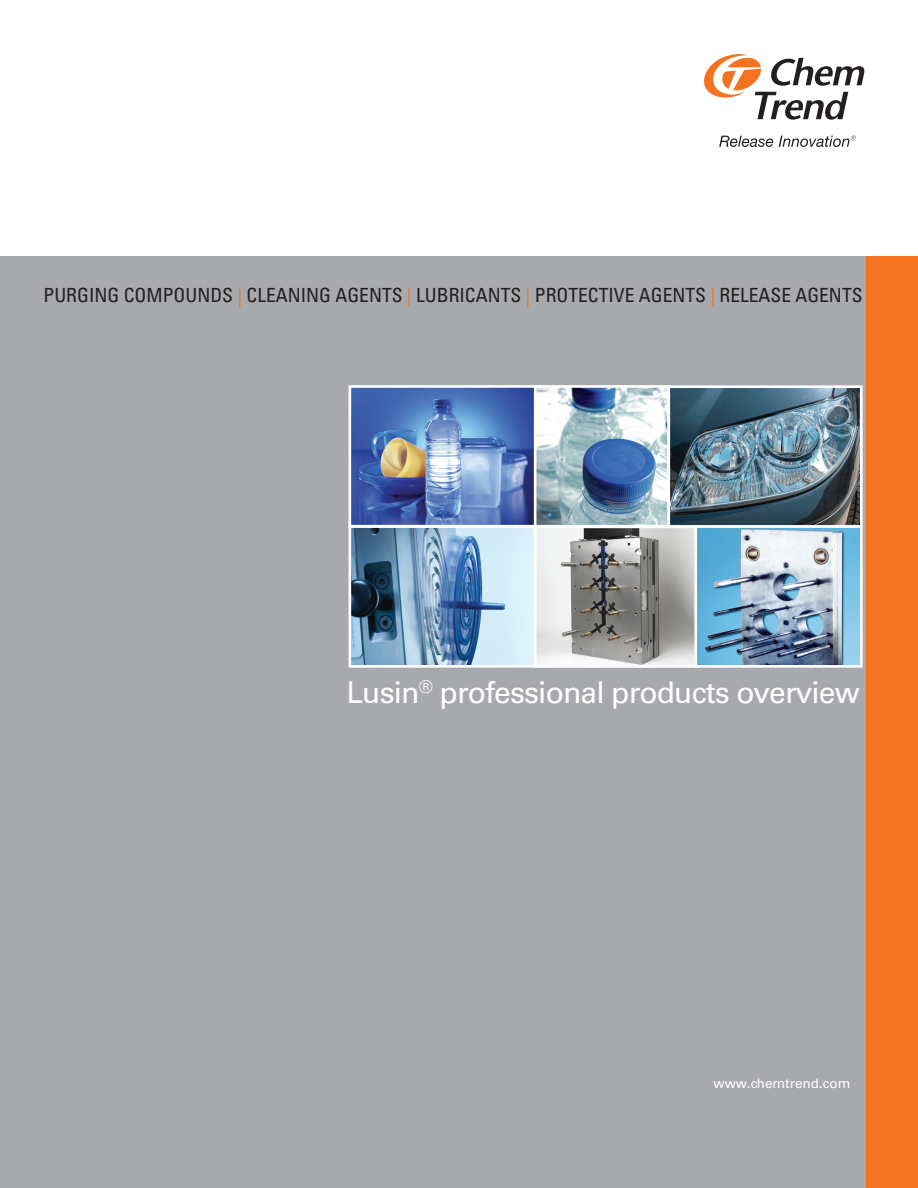
<style>
.page{position:relative;width:918px;height:1188px;background:#fff}
.page>*{position:absolute;margin:0;border:0;box-sizing:border-box;transform-origin:0 0}
.t1{font:30px "Univers";letter-spacing:-.03em;color:#fff}
.t2{font:condensed 19.5px "Univers";color:#231f20}
.t3{font:13.5px "Univers";color:#fff}
.s1{color:#f47321}
</style>
<div class="page">
<div style="left:0;top:256px;width:893px;height:932px;background:#a8a9ad"></div>
<div style="left:866px;top:256px;width:52px;height:932px;background:#f47321"></div>
<svg style="left:719px;top:136px;width:54px;height:11px"></svg>
<svg style="left:704px;top:54px;width:160px;height:66px"></svg>
<svg style="left:779px;top:135px;width:77px;height:12px"></svg>
<img style="left:353px;top:389px;width:506px;height:135px">
<div style="left:533px;top:385px;width:137px;height:142px;border:3px solid #fff"></div>
<div style="left:349px;top:385px;width:187px;height:142px;border:3px solid #fff"></div>
<div style="left:668px;top:385px;width:195px;height:143px;border:3px solid #fff"></div>
<img style="left:538px;top:529px;width:321px;height:135px">
<div style="left:694px;top:525px;width:169px;height:143px;border:3px solid #fff"></div>
<img style="left:353px;top:529px;width:179px;height:135px">
<div style="left:349px;top:525px;width:187px;height:143px;border:3px solid #fff"></div>
<div style="left:534px;top:526px;width:163px;height:142px;border:3px solid #fff"></div>
<p class="t2" style="left:44px;top:283px;width:821px">PURGING COMPOUNDS <span class="s1">|</span> CLEANING AGENTS <span class="s1">|</span> LUBRICANTS <span class="s1">|</span> PROTECTIVE AGENTS <span class="s1">|</span> RELEASE AGENTS</p>
<h1 class="t1" style="left:346px;top:674px;width:515px">Lusin<sup>®</sup> professional products overview</h1>
<p class="t3" style="left:713px;top:1075px;width:139px">www.chemtrend.com</p>
</div>
